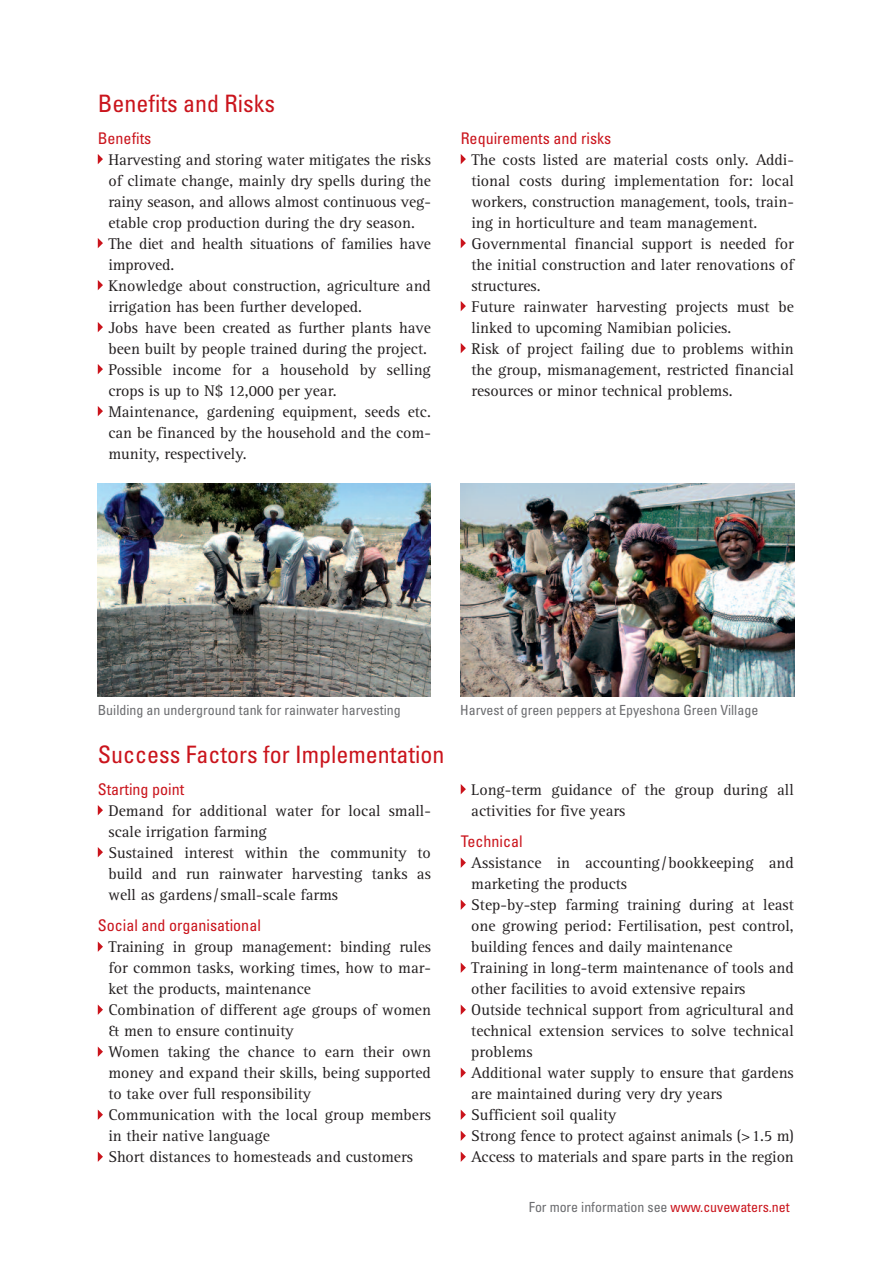
<style>
.page{position:relative;width:893px;height:1263px;background:#fff}
.page>*{position:absolute;margin:0;border:0;box-sizing:border-box;transform-origin:0 0}
.t1{font:condensed 24px "Univers";color:#ca141c}
.t2{font:16.05px/21px "Rotis Serif Pro";color:#231f20}
.t3{font:condensed 16.05px "Univers";color:#ca141c}
.t4{font:condensed 13.95px "Univers";color:#6c6d70}
.s1{color:#ca141c}
</style>
<div class="page">
<img style="left:98px;top:484px;width:333px;height:212px">
<img style="left:461px;top:484px;width:333px;height:212px">
<svg style="left:98px;top:154px;width:5px;height:10px"></svg>
<svg style="left:98px;top:238px;width:5px;height:10px"></svg>
<svg style="left:98px;top:280px;width:5px;height:10px"></svg>
<svg style="left:98px;top:322px;width:5px;height:10px"></svg>
<svg style="left:98px;top:364px;width:5px;height:10px"></svg>
<svg style="left:98px;top:406px;width:5px;height:10px"></svg>
<svg style="left:461px;top:154px;width:5px;height:10px"></svg>
<svg style="left:461px;top:238px;width:5px;height:10px"></svg>
<svg style="left:461px;top:301px;width:5px;height:10px"></svg>
<svg style="left:461px;top:343px;width:5px;height:10px"></svg>
<svg style="left:98px;top:805px;width:5px;height:10px"></svg>
<svg style="left:98px;top:847px;width:5px;height:10px"></svg>
<svg style="left:98px;top:942px;width:5px;height:10px"></svg>
<svg style="left:98px;top:1005px;width:5px;height:10px"></svg>
<svg style="left:98px;top:1047px;width:5px;height:10px"></svg>
<svg style="left:98px;top:1110px;width:5px;height:10px"></svg>
<svg style="left:98px;top:1152px;width:5px;height:10px"></svg>
<svg style="left:461px;top:784px;width:5px;height:10px"></svg>
<svg style="left:461px;top:858px;width:5px;height:10px"></svg>
<svg style="left:461px;top:900px;width:5px;height:10px"></svg>
<svg style="left:461px;top:963px;width:5px;height:10px"></svg>
<svg style="left:461px;top:1005px;width:5px;height:10px"></svg>
<svg style="left:461px;top:1068px;width:5px;height:10px"></svg>
<svg style="left:461px;top:1110px;width:5px;height:10px"></svg>
<svg style="left:461px;top:1131px;width:5px;height:10px"></svg>
<svg style="left:461px;top:1152px;width:5px;height:10px"></svg>
<h1 class="t1" style="left:98px;top:95px;width:179px">Benefits and Risks</h1>
<p class="t3" style="left:98px;top:132px;width:55px">Benefits</p>
<p class="t2" style="left:108px;top:150px;width:324px">Harvesting and storing water mitigates the risks of climate change, mainly dry spells during the rainy season, and allows almost continuous veg&shy;etable crop production during the dry season.<br>The diet and health situations of families have improved.<br>Knowledge about construction, agriculture and irrigation has been further developed.<br>Jobs have been created as further plants have been built by people trained during the project.<br>Possible income for a household by selling crops is up to N$ 12,000 per year.<br>Maintenance, gardening equipment, seeds etc. can be financed by the household and the com&shy;munity, respectively.</p>
<p class="t3" style="left:461px;top:132px;width:152px">Requirements and risks</p>
<p class="t2" style="left:471px;top:150px;width:324px">The costs listed are material costs only. Addi&shy;tional costs during implementation for: local workers, construction management, tools, train&shy;ing in horticulture and team management.<br>Governmental financial support is needed for the initial construction and later renovations of structures.<br>Future rainwater harvesting projects must be linked to upcoming Namibian policies.<br>Risk of project failing due to problems within the group, mismanagement, restricted financial resources or minor technical problems.</p>
<p class="t4" style="left:98px;top:705px;width:304px">Building an underground tank for rainwater harvesting</p>
<p class="t4" style="left:460px;top:705px;width:300px">Harvest of green peppers at Epyeshona Green Village</p>
<h1 class="t1" style="left:98px;top:746px;width:348px">Success Factors for Implementation</h1>
<p class="t3" style="left:98px;top:783px;width:88px">Starting point</p>
<p class="t2" style="left:108px;top:801px;width:324px">Demand for additional water for local small&shy;scale irrigation farming<br>Sustained interest within the community to build and run rainwater harvesting tanks as well as gardens/small-scale farms</p>
<p class="t3" style="left:98px;top:919px;width:165px">Social and organisational</p>
<p class="t2" style="left:108px;top:938px;width:324px">Training in group management: binding rules for common tasks, working times, how to mar&shy;ket the products, maintenance<br>Combination of different age groups of women &amp; men to ensure continuity<br>Women taking the chance to earn their own money and expand their skills, being supported to take over full responsibility<br>Communication with the local group members in their native language<br>Short distances to homesteads and customers</p>
<p class="t2" style="left:471px;top:780px;width:324px">Long-term guidance of the group during all activities for five years</p>
<p class="t3" style="left:461px;top:835px;width:64px">Technical</p>
<p class="t2" style="left:471px;top:854px;width:324px">Assistance in accounting/bookkeeping and marketing the products<br>Step-by-step farming training during at least one growing period: Fertilisation, pest control, building fences and daily maintenance<br>Training in long-term maintenance of tools and other facilities to avoid extensive repairs Outside technical support from agricultural and technical extension services to solve technical problems<br>Additional water supply to ensure that gardens are maintained during very dry years<br>Sufficient soil quality<br>Strong fence to protect against animals (&gt;1.5 m)<br>Access to materials and spare parts in the region</p>
<p class="t4" style="left:529px;top:1202px;width:262px">For more information see <span class="s1">www.cuvewaters.net</span></p>
</div>
